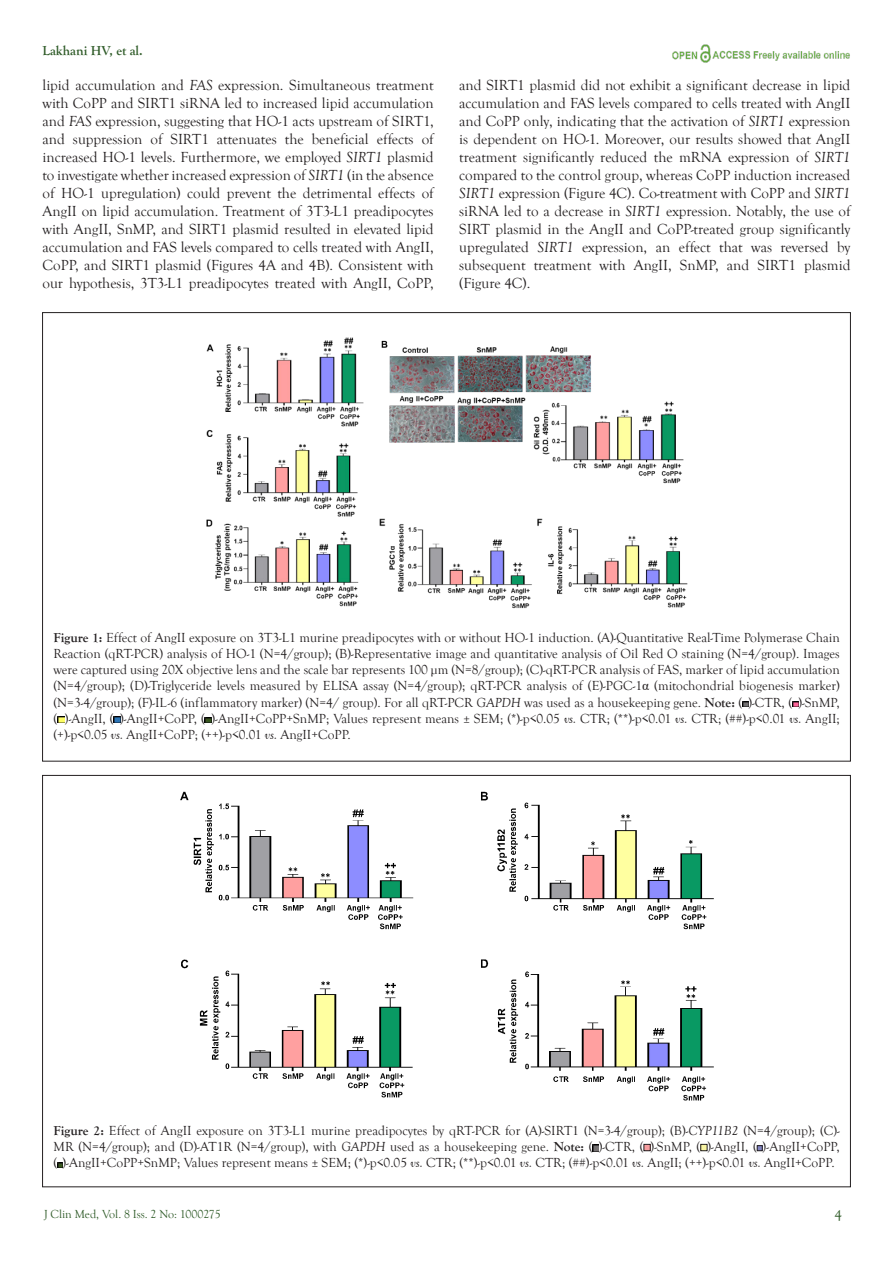
<style>
.page{position:relative;width:893px;height:1263px;background:#fff}
.page>*{position:absolute;margin:0;border:0;box-sizing:border-box;transform-origin:0 0}
.Body_Text_First_Indent{font:15px/18px "Goudy Old Style T";color:#231f20;text-align:justify}
.t1{font:15px "Goudy Old Style T";color:#2f5b28}
.t2{font:13.5px/16.2px "Goudy Old Style T";color:#231f20;text-align:justify}
.t3{font:700 13.5px "Goudy Old Style T";color:#2f5b28}
.t4{font:12px "Goudy Old Style T";color:#2f5b28}
.s1{font-style:italic}
.s2{font-weight:700}
.s3{font-family:"Times New Roman"}
</style>
<div class="page">
<img style="left:672px;top:44px;width:178px;height:19px">
<svg style="left:592px;top:1145px;width:7px;height:6px"></svg>
<div style="left:644px;top:1144px;width:6px;height:7px;background:#f69d9f"></div>
<div style="left:643px;top:1144px;width:8px;height:7px;border:1px solid #231f20"></div>
<div style="left:701px;top:1144px;width:6px;height:7px;background:#f8f4a2"></div>
<div style="left:700px;top:1144px;width:7px;height:7px;border:1px solid #231f20"></div>
<svg style="left:757px;top:1145px;width:6px;height:6px"></svg>
<svg style="left:57px;top:1162px;width:5px;height:5px"></svg>
<img style="left:180px;top:791px;width:534px;height:310px">
<svg style="left:742px;top:701px;width:6px;height:5px"></svg>
<svg style="left:792px;top:701px;width:6px;height:5px"></svg>
<svg style="left:57px;top:716px;width:8px;height:7px"></svg>
<svg style="left:114px;top:716px;width:6px;height:7px"></svg>
<svg style="left:205px;top:718px;width:6px;height:5px"></svg>
<img style="left:206px;top:337px;width:482px;height:272px">
<p class="t3" style="left:43px;top:43px;width:102px">Lakhani HV, et al.</p>
<p class="Body_Text_First_Indent" style="left:43px;top:77px;width:393px">lipid accumulation and <span class="s1">FAS</span> expression. Simultaneous treatment with CoPP and SIRT1 siRNA led to increased lipid accumulation and <span class="s1">FAS</span> expression, suggesting that HO-1 acts upstream of SIRT1, and suppression of SIRT1 attenuates the beneficial effects of increased HO-1 levels. Furthermore, we employed <span class="s1">SIRT1</span> plasmid to investigate whether increased expression of <span class="s1">SIRT1</span> (in the absence of HO-1 upregulation) could prevent the detrimental effects of AngII on lipid accumulation. Treatment of 3T3-L1 preadipocytes with AngII, SnMP, and SIRT1 plasmid resulted in elevated lipid accumulation and FAS levels compared to cells treated with AngII, CoPP, and SIRT1 plasmid (Figures 4A and 4B). Consistent with our hypothesis, 3T3-L1 preadipocytes treated with AngII, CoPP,</p>
<p class="Body_Text_First_Indent" style="left:459px;top:77px;width:393px">and SIRT1 plasmid did not exhibit a significant decrease in lipid accumulation and FAS levels compared to cells treated with AngII and CoPP only, indicating that the activation of <span class="s1">SIRT1</span> expression is dependent on HO-1. Moreover, our results showed that AngII treatment significantly reduced the mRNA expression of <span class="s1">SIRT1 </span>compared to the control group, whereas CoPP induction increased <span class="s1">SIRT1</span> expression (Figure 4C). Co-treatment with CoPP and <span class="s1">SIRT1 </span>siRNA led to a decrease in <span class="s1">SIRT1</span> expression. Notably, the use of SIRT plasmid in the AngII and CoPP-treated group significantly upregulated <span class="s1">SIRT1</span> expression, an effect that was reversed by subsequent treatment with AngII, SnMP, and SIRT1 plasmid (Figure 4C).</p>
<p class="t2" style="left:54px;top:629px;width:788px"><span class="s2">Figure 1:</span> Effect of AngII exposure on 3T3-L1 murine preadipocytes with or without HO-1 induction. (A)-Quantitative Real-Time Polymerase Chain Reaction (qRT-PCR) analysis of HO-1 (N=4/group); (B)-Representative image and quantitative analysis of Oil Red O staining (N=4/group). Images were captured using 20X objective lens and the scale bar represents 100 µm (N=8/group); (C)-qRT-PCR analysis of FAS, marker of lipid accumulation (N=4/group); (D)-Triglyceride levels measured by ELISA assay (N=4/group); qRT-PCR analysis of (E)-PGC-1<span class="s3">α</span> (mitochondrial biogenesis marker) (N=3-4/group); (F)-IL-6 (inflammatory marker) (N=4/ group). For all qRT-PCR <span class="s1">GAPDH</span> was used as a housekeeping gene. <span class="s2">Note:</span> ( )-CTR, ( )-SnMP, ( )-AngII, ( )-AngII+CoPP, ( )-AngII+CoPP+SnMP; Values represent means ± SEM; (*)-p&lt;0.05 <span class="s1">vs.</span> CTR; (**)-p&lt;0.01 <span class="s1">vs.</span> CTR; (##)-p&lt;0.01 <span class="s1">vs.</span> AngII; (+)-p&lt;0.05 <span class="s1">vs.</span> AngII+CoPP; (++)-p&lt;0.01 <span class="s1">vs.</span> AngII+CoPP.</p>
<p class="t2" style="left:54px;top:1123px;width:788px"><span class="s2">Figure 2:</span> Effect of AngII exposure on 3T3-L1 murine preadipocytes by qRT-PCR for (A)-SIRT1 (N=3-4/group); (B)-<span class="s1">CYP11B2</span> (N=4/group); (C)- MR (N=4/group); and (D)-AT1R (N=4/group), with <span class="s1">GAPDH</span> used as a housekeeping gene. <span class="s2">Note:</span> ( )-CTR, ( )-SnMP, ( )-AngII, ( )-AngII+CoPP, ( )-AngII+CoPP+SnMP; Values represent means ± SEM; (*)-p&lt;0.05 <span class="s1">vs.</span> CTR; (**)-p&lt;0.01 <span class="s1">vs.</span> CTR; (##)-p&lt;0.01 <span class="s1">vs.</span> AngII; (++)-p&lt;0.01 <span class="s1">vs.</span> AngII+CoPP.</p>
<p class="t4" style="left:44px;top:1207px;width:178px">J Clin Med, Vol. 8 Iss. 2 No: 1000275</p>
<p class="t1" style="left:834px;top:1207px;width:9px">4</p>
</div>
